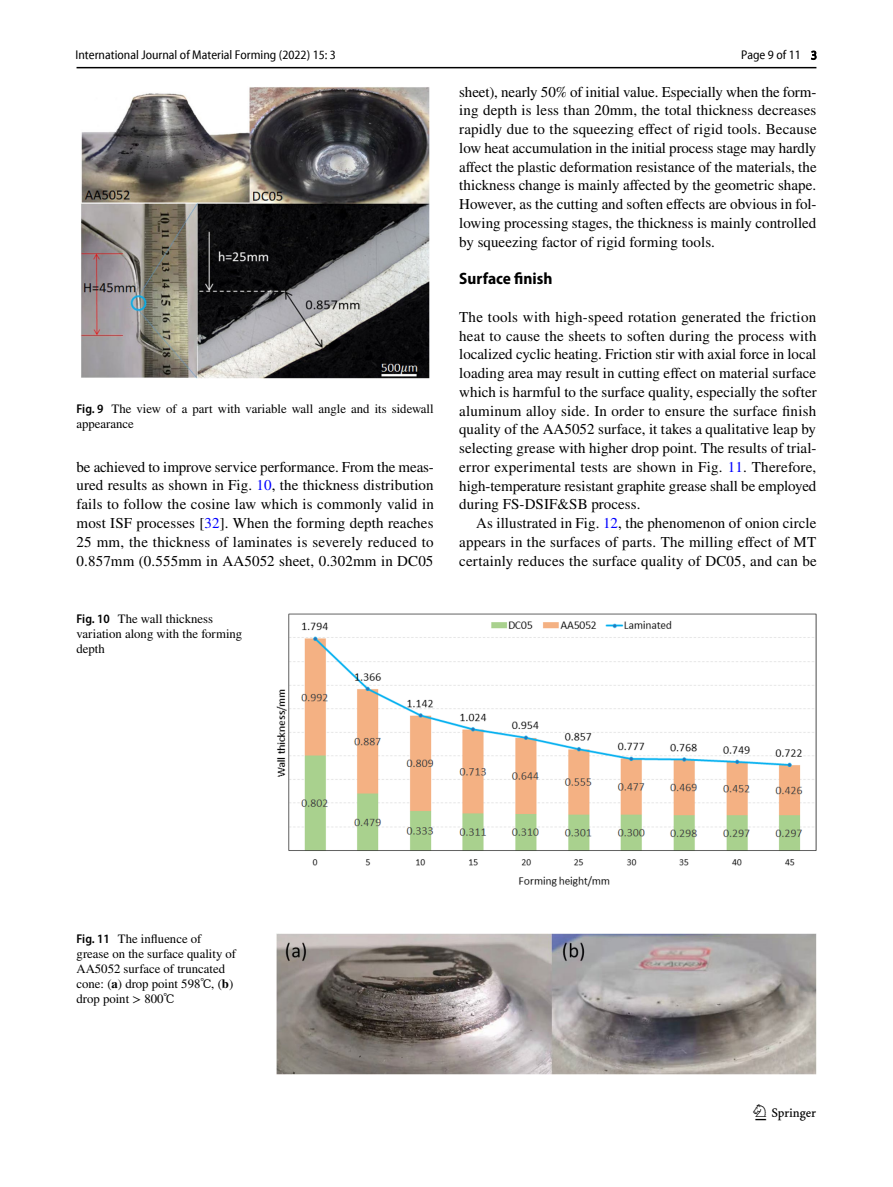
<style>
.page{position:relative;width:893px;height:1187px;background:#fff}
.page>*{position:absolute;margin:0;border:0;box-sizing:border-box;transform-origin:0 0}
.t1{font:22.5px "Springnew Regular 3";color:#000}
.t2{font:700 semi-condensed 16.5px "Myriad Pro";color:#000}
.t3{font:15px/18.8px "STIX";letter-spacing:.005em;color:#000;text-align:justify}
.t4{font:12.75px/15px "STIX";color:#000}
.t5{font:semi-condensed 12.75px "Myriad Pro Unic";color:#000}
.s1{font-family:"Myriad Pro";font-weight:600;font-stretch:semi-condensed}
.s2{color:#00f}
.s3{font-weight:700}
.s4{font-family:"Code 2000"}
</style>
<div class="page">
<hr style="left:77px;top:67px;width:739px;height:1px;background:#000">
<img style="left:81px;top:87px;width:348px;height:291px">
<img style="left:276px;top:613px;width:540px;height:273px">
<img style="left:276px;top:933px;width:540px;height:140px">
<p class="t5" style="left:76px;top:50px;width:262px">International Journal of Material Forming (2022) 15: 3</p>
<p class="t5" style="left:741px;top:50px;width:77px">Page 9 of 11 3</p>
<p class="t4" style="left:77px;top:402px;width:359px"><span class="s1">Fig. 9</span> The view of a part with variable wall angle and its sidewall appearance</p>
<p class="t3" style="left:77px;top:458px;width:359px">be achieved to improve service performance. From the meas&shy;ured results as shown in Fig. <span class="s2">10</span>, the thickness distribution fails to follow the cosine law which is commonly valid in most ISF processes [<span class="s2">32</span>]. When the forming depth reaches 25 mm, the thickness of laminates is severely reduced to 0.857mm (0.555mm in AA5052 sheet, 0.302mm in DC05</p>
<p class="t4" style="left:77px;top:612px;width:167px"><span class="s1">Fig. 10</span> The wall thickness variation along with the forming depth</p>
<p class="t3" style="left:459px;top:83px;width:359px">sheet), nearly 50% of initial value. Especially when the form&shy;ing depth is less than 20mm, the total thickness decreases rapidly due to the squeezing effect of rigid tools. Because low heat accumulation in the initial process stage may hardly affect the plastic deformation resistance of the materials, the thickness change is mainly affected by the geometric shape.<br>However, as the cutting and soften effects are obvious in fol&shy;lowing processing stages, the thickness is mainly controlled by squeezing factor of rigid forming tools.</p>
<p class="t2" style="left:459px;top:269px;width:95px">Surface finish</p>
<p class="t3" style="left:459px;top:308px;width:359px">The tools with high-speed rotation generated the friction heat to cause the sheets to soften during the process with localized cyclic heating. Friction stir with axial force in local loading area may result in cutting effect on material surface which is harmful to the surface quality, especially the softer aluminum alloy side. In order to ensure the surface finish quality of the AA5052 surface, it takes a qualitative leap by selecting grease with higher drop point. The results of trial&shy;error experimental tests are shown in Fig. <span class="s2">11</span>. Therefore, high-temperature resistant graphite grease shall be employed during FS-DSIF&amp;SB process.</p>
<p class="t3" style="left:459px;top:514px;width:359px;text-indent:17px">As illustrated in Fig. <span class="s2">12</span>, the phenomenon of onion circle appears in the surfaces of parts. The milling effect of MT certainly reduces the surface quality of DC05, and can be</p>
<p class="t4" style="left:77px;top:932px;width:161px"><span class="s1">Fig. 11</span> The influence of grease on the surface quality of<br>AA5052 surface of truncated cone: (<span class="s3">a</span>) drop point 598<span class="s4">℃</span>, (<span class="s3">b</span>) drop point &gt; 800<span class="s4">℃</span></p>
<h1 class="t1" style="left:755px;top:1104px;width:62px">1 3</h1>
</div>
